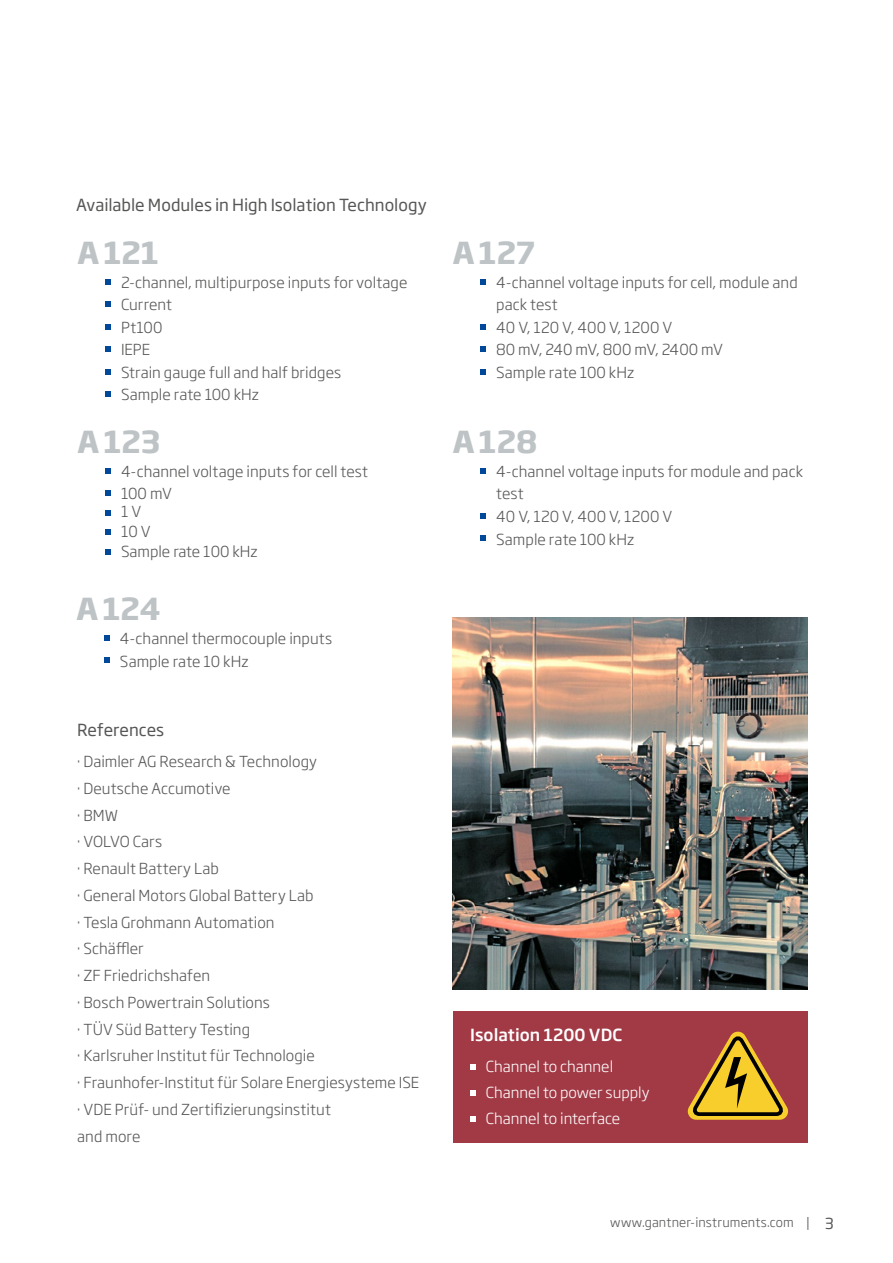
<style>
.page{position:relative;width:893px;height:1263px;background:#fff}
.page>*{position:absolute;margin:0;border:0;box-sizing:border-box;transform-origin:0 0}
.t1{font:700 30px "Soho Gothic Std";letter-spacing:-.005em;color:#bec3c6}
.t2{font:16.5px "Soho Gothic Std";color:#575756}
.t3{font:500 16.5px "Soho Gothic Std";color:#fff}
.t4{font:300 15px/26.7px "Soho Gothic Std";letter-spacing:.005em;color:#575756}
.t5{font:300 15px/26px "Soho Gothic Std";color:#fff}
.t6{font:300 12.75px "Soho Gothic Std";letter-spacing:.015em;color:#575756}
.s1{font-size:13.5px}
.s2{font-weight:400;font-size:15px}
</style>
<div class="page">
<img style="left:452px;top:618px;width:356px;height:372px">
<div style="left:453px;top:1011px;width:355px;height:132px;background:#a23a46"></div>
<svg style="left:470px;top:1064px;width:5px;height:5px"></svg>
<svg style="left:470px;top:1090px;width:5px;height:5px"></svg>
<svg style="left:470px;top:1116px;width:5px;height:5px"></svg>
<svg style="left:105px;top:279px;width:6px;height:5px"></svg>
<svg style="left:105px;top:301px;width:6px;height:6px"></svg>
<svg style="left:105px;top:324px;width:6px;height:5px"></svg>
<svg style="left:105px;top:346px;width:6px;height:6px"></svg>
<svg style="left:105px;top:369px;width:6px;height:5px"></svg>
<svg style="left:105px;top:391px;width:6px;height:6px"></svg>
<svg style="left:105px;top:468px;width:6px;height:5px"></svg>
<svg style="left:105px;top:490px;width:6px;height:6px"></svg>
<svg style="left:105px;top:510px;width:6px;height:5px"></svg>
<svg style="left:105px;top:529px;width:6px;height:6px"></svg>
<svg style="left:105px;top:549px;width:6px;height:5px"></svg>
<svg style="left:104px;top:635px;width:5px;height:5px"></svg>
<svg style="left:104px;top:658px;width:5px;height:5px"></svg>
<svg style="left:480px;top:279px;width:6px;height:5px"></svg>
<svg style="left:480px;top:324px;width:6px;height:5px"></svg>
<svg style="left:480px;top:346px;width:6px;height:6px"></svg>
<svg style="left:480px;top:369px;width:6px;height:5px"></svg>
<svg style="left:480px;top:468px;width:6px;height:5px"></svg>
<svg style="left:480px;top:513px;width:6px;height:5px"></svg>
<svg style="left:480px;top:535px;width:6px;height:6px"></svg>
<svg style="left:687px;top:1031px;width:101px;height:89px"></svg>
<p class="t2" style="left:76px;top:194px;width:352px">Available Modules in High Isolation Technology</p>
<h1 class="t1" style="left:77px;top:233px;width:83px">A121</h1>
<p class="t4" style="left:121px;top:271px;width:288px;line-height:22.5px">2-channel, multipurpose inputs for voltage<br>Current<br>Pt100<br>IEPE<br>Strain gauge full and half bridges<br>Sample rate 100 kHz</p>
<h1 class="t1" style="left:77px;top:422px;width:85px">A123</h1>
<p class="t4" style="left:121px;top:460px;width:249px;line-height:22.5px">4-channel voltage inputs for cell test<br>100 mV</p>
<p class="t4" style="left:121px;top:502px;width:138px;line-height:19.5px">1 V<br>10 V<br>Sample rate 100 kHz</p>
<h1 class="t1" style="left:76px;top:589px;width:86px">A124</h1>
<p class="t4" style="left:120px;top:628px;width:214px;line-height:22.5px">4-channel thermocouple inputs<br>Sample rate 10 kHz</p>
<p class="t2" style="left:77px;top:719px;width:89px">References</p>
<p class="t4" style="left:77px;top:748px;width:344px">· Daimler AG Research &amp; Technology<br>· Deutsche Accumotive<br>· BMW<br>· VOLVO Cars<br>· Renault Battery Lab<br>· General Motors Global Battery Lab<br>· Tesla Grohmann Automation<br>· Schäffler<br>· ZF Friedrichshafen<br>· Bosch Powertrain Solutions<br>· TÜV Süd Battery Testing<br>· Karlsruher Institut für Technologie<br>· Fraunhofer-Institut für Solare Energiesysteme ISE · VDE Prüf- und Zertifizierungsinstitut<br>and more</p>
<h1 class="t1" style="left:452px;top:233px;width:84px">A127</h1>
<p class="t4" style="left:496px;top:271px;width:303px;line-height:22.5px">4-channel voltage inputs for cell, module and pack test<br>40 V, 120 V, 400 V, 1200 V<br>80 mV, 240 mV, 800 mV, 2400 mV<br>Sample rate 100 kHz</p>
<h1 class="t1" style="left:452px;top:422px;width:87px">A128</h1>
<p class="t4" style="left:496px;top:460px;width:308px;line-height:22.5px">4-channel voltage inputs for module and pack test<br>40 V, 120 V, 400 V, 1200 V<br>Sample rate 100 kHz</p>
<p class="t3" style="left:470px;top:1024px;width:153px">Isolation 1200 VDC</p>
<p class="t5" style="left:486px;top:1053px;width:165px">Channel to channel<br>Channel to power supply<br>Channel to interface</p>
<p class="t6" style="left:610px;top:1214px;width:225px">www.gantner-instruments.com <span class="s1">|</span> <span class="s2">3</span></p>
</div>
